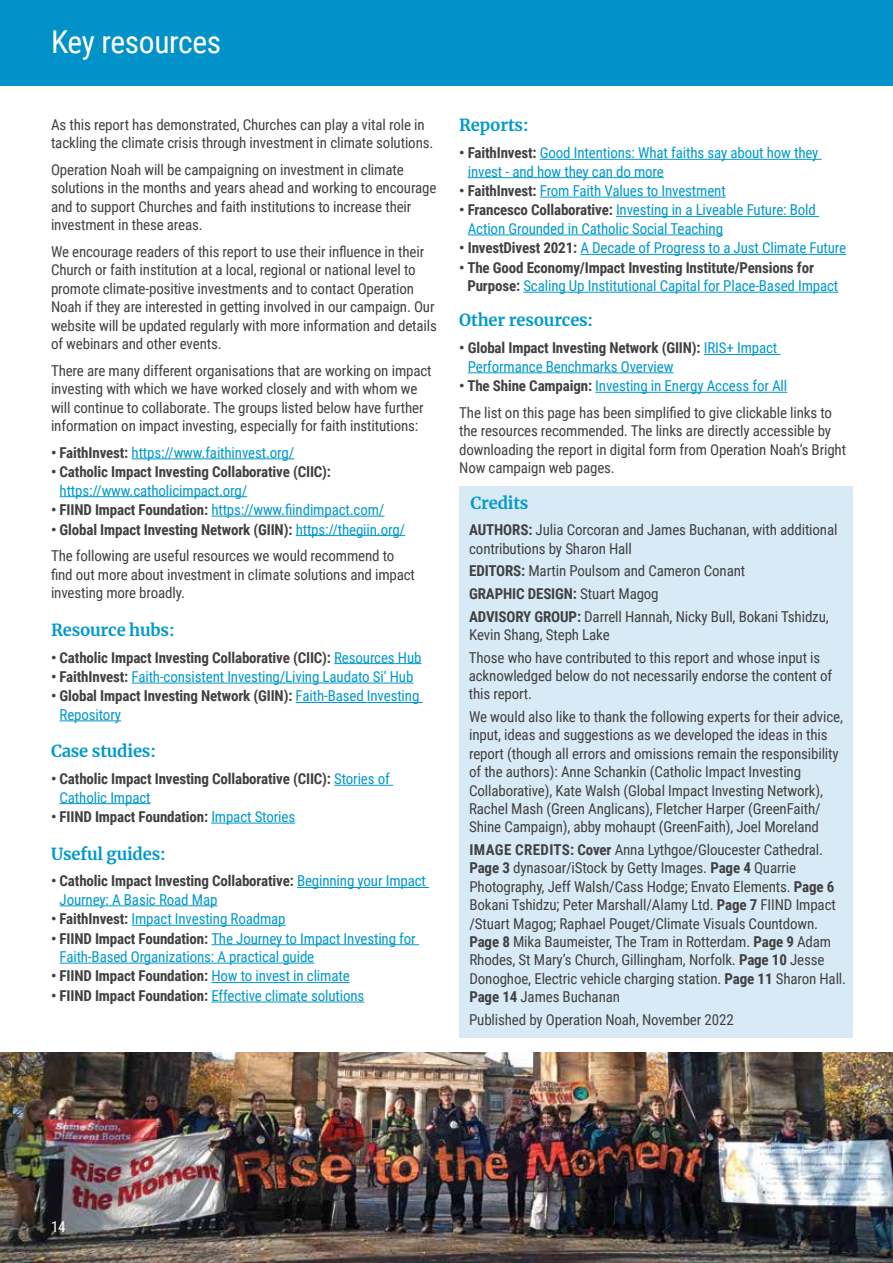
<style>
.page{position:relative;width:893px;height:1263px;background:#fff}
.page>*{position:absolute;margin:0;border:0;box-sizing:border-box;transform-origin:0 0}
.t1{font:31.5px "Roboto Condensed";letter-spacing:-.01em;color:#fff}
.t2{font:700 16.5px "Merriweather";letter-spacing:-.01em;color:#09c}
.t3{font:15px/18.3px "Roboto Condensed";letter-spacing:-.01em;color:#414042}
.t4{font:15px/18.3px "Roboto Condensed";letter-spacing:-.01em;color:#09c}
.t5{font:700 15px/18.3px "Roboto Condensed";letter-spacing:-.01em;color:#414042}
.t6{font:15px "Roboto Condensed";color:#fff}
.s1{font-weight:700;color:#414042}
.s2{font-weight:700}
.s3{color:#09c}
.s4{font-weight:400;color:#09c}
</style>
<div class="page">
<div style="left:459px;top:486px;width:394px;height:551px;background:#d8eaf5"></div>
<div style="left:0;top:0;width:893px;height:85px;background:#0092c8"></div>
<hr style="left:132px;top:458px;width:162px;height:1px;background:#09c">
<hr style="left:60px;top:496px;width:187px;height:1px;background:#09c">
<hr style="left:211px;top:516px;width:173px;height:1px;background:#09c">
<hr style="left:296px;top:535px;width:109px;height:1px;background:#09c">
<hr style="left:334px;top:663px;width:88px;height:1px;background:#09c">
<hr style="left:132px;top:683px;width:281px;height:1px;background:#09c">
<hr style="left:296px;top:702px;width:127px;height:1px;background:#09c">
<hr style="left:60px;top:720px;width:61px;height:1px;background:#09c">
<hr style="left:334px;top:785px;width:59px;height:1px;background:#09c">
<hr style="left:60px;top:803px;width:91px;height:1px;background:#09c">
<hr style="left:211px;top:823px;width:84px;height:1px;background:#09c">
<hr style="left:297px;top:887px;width:132px;height:1px;background:#09c">
<hr style="left:60px;top:905px;width:157px;height:1px;background:#09c">
<hr style="left:132px;top:925px;width:154px;height:1px;background:#09c">
<hr style="left:211px;top:944px;width:208px;height:1px;background:#09c">
<hr style="left:60px;top:963px;width:254px;height:1px;background:#09c">
<hr style="left:211px;top:982px;width:139px;height:1px;background:#09c">
<hr style="left:211px;top:1002px;width:153px;height:1px;background:#09c">
<hr style="left:540px;top:159px;width:282px;height:1px;background:#09c">
<hr style="left:468px;top:177px;width:196px;height:1px;background:#09c">
<hr style="left:540px;top:197px;width:186px;height:1px;background:#09c">
<hr style="left:616px;top:216px;width:203px;height:1px;background:#09c">
<hr style="left:468px;top:235px;width:255px;height:1px;background:#09c">
<hr style="left:580px;top:254px;width:266px;height:1px;background:#09c">
<hr style="left:523px;top:292px;width:315px;height:1px;background:#09c">
<hr style="left:704px;top:354px;width:76px;height:1px;background:#09c">
<hr style="left:468px;top:372px;width:206px;height:1px;background:#09c">
<hr style="left:595px;top:392px;width:192px;height:1px;background:#09c">
<img style="left:0;top:1052px;width:893px;height:211px">
<h1 class="t1" style="left:51px;top:20px;width:172px">Key resources</h1>
<p class="t3" style="left:51px;top:115px;width:384px">As this report has demonstrated, Churches can play a vital role in tackling the climate crisis through investment in climate solutions.</p>
<p class="t3" style="left:51px;top:160px;width:387px">Operation Noah will be campaigning on investment in climate solutions in the months and years ahead and working to encourage and to support Churches and faith institutions to increase their investment in these areas.</p>
<p class="t3" style="left:51px;top:242px;width:387px">We encourage readers of this report to use their influence in their Church or faith institution at a local, regional or national level to promote climate-positive investments and to contact Operation Noah if they are interested in getting involved in our campaign. Our website will be updated regularly with more information and details of webinars and other events.</p>
<p class="t3" style="left:51px;top:361px;width:382px">There are many different organisations that are working on impact investing with which we have worked closely and with whom we will continue to collaborate. The groups listed below have further information on impact investing, especially for faith institutions:</p>
<p class="t4" style="left:51px;top:443px;width:245px"><span class="s1">• FaithInvest:</span> https://www.faithinvest.org/</p>
<p class="t5" style="left:51px;top:462px;width:281px">• Catholic Impact Investing Collaborative (CIIC):</p>
<p class="t4" style="left:60px;top:481px;width:189px">https://www.catholicimpact.org/</p>
<p class="t4" style="left:51px;top:500px;width:335px"><span class="s1">• FIIND Impact Foundation:</span> https://www.fiindimpact.com/</p>
<p class="t3" style="left:51px;top:515px;width:356px;line-height:26.8px"><span class="s2">• Global Impact Investing Network (GIIN):</span> <span class="s3">https://thegiin.org/<br></span>The following are useful resources we would recommend to</p>
<p class="t3" style="left:51px;top:565px;width:365px">find out more about investment in climate solutions and impact investing more broadly.</p>
<p class="t2" style="left:51px;top:618px;width:125px">Resource hubs:</p>
<p class="t5" style="left:51px;top:647px;width:372px">• Catholic Impact Investing Collaborative (CIIC): <span class="s4">Resources Hub</span></p>
<p class="t4" style="left:51px;top:667px;width:364px"><span class="s1">• FaithInvest:</span> Faith-consistent Investing/Living Laudato Si’ Hub</p>
<p class="t5" style="left:60px;top:686px;width:361px;text-indent:-9px">• Global Impact Investing Network (GIIN): <span class="s4">Faith-Based Investing<br>Repository</span></p>
<p class="t2" style="left:51px;top:740px;width:106px">Case studies:</p>
<p class="t5" style="left:60px;top:769px;width:332px;text-indent:-9px">• Catholic Impact Investing Collaborative (CIIC): <span class="s4">Stories of<br>Catholic Impact</span></p>
<p class="t5" style="left:51px;top:807px;width:246px">• FIIND Impact Foundation: <span class="s4">Impact Stories</span></p>
<p class="t2" style="left:51px;top:842px;width:116px">Useful guides:</p>
<p class="t4" style="left:60px;top:871px;width:368px;text-indent:-9px"><span class="s1">• Catholic Impact Investing Collaborative:</span> Beginning your Impact<br>Journey: A Basic Road Map</p>
<p class="t4" style="left:51px;top:909px;width:236px"><span class="s1">• FaithInvest:</span> Impact Investing Roadmap</p>
<p class="t4" style="left:60px;top:928px;width:358px;text-indent:-9px"><span class="s1">• FIIND Impact Foundation:</span> The Journey to Impact Investing for<br>Faith-Based Organizations: A practical guide</p>
<p class="t5" style="left:51px;top:966px;width:300px">• FIIND Impact Foundation: <span class="s4">How to invest in climate</span></p>
<p class="t4" style="left:51px;top:986px;width:315px"><span class="s1">• FIIND Impact Foundation:</span> Effective climate solutions</p>
<p class="t2" style="left:459px;top:114px;width:71px">Reports:</p>
<p class="t4" style="left:468px;top:143px;width:352px;text-indent:-9px"><span class="s1">• FaithInvest:</span> Good Intentions: What faiths say about how they invest - and how they can do more</p>
<p class="t4" style="left:459px;top:181px;width:268px"><span class="s1">• FaithInvest:</span> From Faith Values to Investment</p>
<p class="t4" style="left:468px;top:200px;width:350px;text-indent:-9px"><span class="s1">• Francesco Collaborative:</span> Investing in a Liveable Future: Bold<br>Action Grounded in Catholic Social Teaching</p>
<p class="t4" style="left:459px;top:238px;width:388px"><span class="s1">• InvestDivest 2021:</span> A Decade of Progress to a Just Climate Future</p>
<p class="t5" style="left:467px;top:258px;width:372px;text-indent:-8px">• The Good Economy/Impact Investing Institute/Pensions for<br>Purpose: <span class="s4">Scaling Up Institutional Capital for Place-Based Impact</span></p>
<p class="t2" style="left:459px;top:309px;width:136px">Other resources:</p>
<p class="t4" style="left:468px;top:338px;width:311px;text-indent:-9px"><span class="s1">• Global Impact Investing Network (GIIN):</span> IRIS+ Impact<br>Performance Benchmarks Overview</p>
<p class="t3" style="left:459px;top:372px;width:374px;line-height:26.8px"><span class="s2">• The Shine Campaign:</span> <span class="s3">Investing in Energy Access for All<br></span>The list on this page has been simplified to give clickable links to</p>
<p class="t3" style="left:459px;top:421px;width:388px">the resources recommended. The links are directly accessible by downloading the report in digital form from Operation Noah’s Bright<br>Now campaign web pages.</p>
<p class="t2" style="left:470px;top:491px;width:60px">Credits</p>
<p class="t3" style="left:469px;top:520px;width:370px"><span class="s2">AUTHORS:</span> Julia Corcoran and James Buchanan, with additional contributions by Sharon Hall</p>
<p class="t3" style="left:469px;top:559px;width:361px;line-height:22.6px"><span class="s2">EDITORS:</span> Martin Poulsom and Cameron Conant<br><span class="s2">GRAPHIC DESIGN:</span> Stuart Magog<br><span class="s2">ADVISORY GROUP:</span> Darrell Hannah, Nicky Bull, Bokani Tshidzu,</p>
<p class="t3" style="left:469px;top:623px;width:353px;line-height:22.6px">Kevin Shang, Steph Lake<br>Those who have contributed to this report and whose input is</p>
<p class="t3" style="left:469px;top:666px;width:365px">acknowledged below do not necessarily endorse the content of this report.</p>
<p class="t3" style="left:469px;top:707px;width:375px">We would also like to thank the following experts for their advice, input, ideas and suggestions as we developed the ideas in this report (though all errors and omissions remain the responsibility of the authors): Anne Schankin (Catholic Impact Investing Collaborative), Kate Walsh (Global Impact Investing Network), Rachel Mash (Green Anglicans), Fletcher Harper (GreenFaith/ Shine Campaign), abby mohaupt (GreenFaith), Joel Moreland</p>
<p class="t3" style="left:469px;top:840px;width:378px"><span class="s2">IMAGE CREDITS: Cover</span> Anna Lythgoe/Gloucester Cathedral.<br><span class="s2">Page 3</span> dynasoar/iStock by Getty Images. <span class="s2">Page 4</span> Quarrie Photography, Jeff Walsh/Cass Hodge; Envato Elements. <span class="s2">Page 6<br></span>Bokani Tshidzu; Peter Marshall/Alamy Ltd. <span class="s2">Page 7</span> FIIND Impact /Stuart Magog; Raphael Pouget/Climate Visuals Countdown.<br><span class="s2">Page 8</span> Mika Baumeister, The Tram in Rotterdam. <span class="s2">Page 9</span> Adam Rhodes, St Mary’s Church, Gillingham, Norfolk. <span class="s2">Page 10</span> Jesse Donoghoe, Electric vehicle charging station. <span class="s2">Page 11</span> Sharon Hall.<br><span class="s2">Page 14</span> James Buchanan</p>
<p class="t3" style="left:469px;top:1009px;width:266px">Published by Operation Noah, November 2022</p>
<p class="t6" style="left:51px;top:1216px;width:16px">14</p>
</div>
